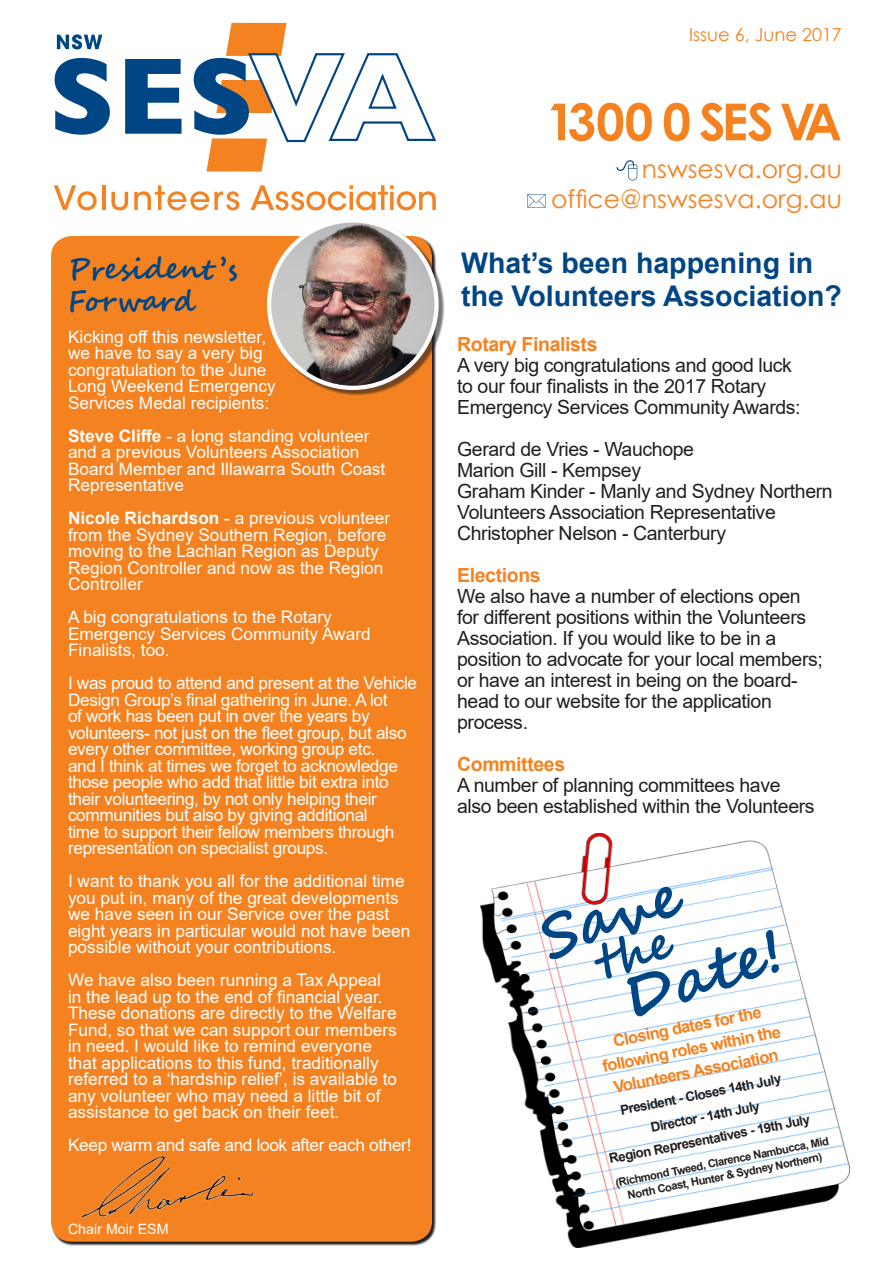
<style>
.page{position:relative;width:893px;height:1263px;background:#fff}
.page>*{position:absolute;margin:0;border:0;box-sizing:border-box;transform-origin:0 0}
.t1{font:700 59.25px "Segoe Script";color:#004684}
.t2{font:700 51px "Century Gothic";letter-spacing:-.05em;color:#f58220}
.t3{font:700 28.5px/32.7px "Arial";color:#004684}
.t4{font:700 28.5px/32.7px "Segoe Script";color:#004684}
.t5{font:25.05px "Century Gothic";color:#f58220}
.t6{font:19.5px/21px "Arial";letter-spacing:-.02em;color:#231f20}
.t7{font:700 19.5px "Arial";letter-spacing:-.02em;color:#f58220}
.t8{font:18px "Century Gothic";color:#f58220}
.t9{font:17.25px/16.5px "Arial";color:#fff}
.t10{font:17.25px/16.5px "Arial";letter-spacing:-.02em;color:#fff}
.t11{font:700 16.5px/22.6px "Arial";color:#f58220;text-align:center}
.t12{font:14.25px "Arial";color:#fff}
.t13{font:700 13.35px "Arial";color:#231f20}
.t14{font:700 11.25px/14.4px "Arial";color:#231f20;text-align:center}
.s1{font-weight:700}
</style>
<div class="page">
<svg style="left:57px;top:34px;width:45px;height:15px"></svg>
<svg style="left:55px;top:58px;width:55px;height:77px"></svg>
<svg style="left:125px;top:59px;width:57px;height:75px"></svg>
<svg style="left:194px;top:23px;width:242px;height:149px"></svg>
<svg style="left:54px;top:185px;width:43px;height:25px"></svg>
<hr style="left:102px;top:185px;width:3px;height:25px;background:#f58220">
<svg style="left:111px;top:192px;width:17px;height:18px"></svg>
<svg style="left:134px;top:185px;width:105px;height:25px"></svg>
<svg style="left:251px;top:185px;width:185px;height:25px"></svg>
<div style="left:51px;top:236px;width:381px;height:1006px;background:#f58220;border-radius:21px"></div>
<div style="left:269px;top:221px;width:176px;height:175px;background:#231f20;opacity:.6"></div>
<img style="left:269px;top:220px;width:167px;height:168px;border-radius:84px">
<div style="left:267px;top:218px;width:172px;height:172px;border:4px solid #fff;border-radius:50%"></div>
<svg style="left:617px;top:160px;width:20px;height:20px"></svg>
<svg style="left:527px;top:194px;width:18px;height:14px"></svg>
<img style="left:64px;top:1156px;width:217px;height:90px">
<img style="left:480px;top:833px;width:369px;height:414px">
<svg style="left:589px;top:927px;width:87px;height:54px"></svg>
<p class="t4" style="left:68px;top:253px;width:171px">President ’s<br>Forward</p>
<p class="t9" style="left:68px;top:328px;width:209px">Kicking off this newsletter, we have to say a very big congratulation to the June<br>Long Weekend Emergency<br>Services Medal recipients:</p>
<p class="t9" style="left:68px;top:427px;width:319px"><span class="s1">Steve Cliffe</span> - a long standing volunteer and a previous Volunteers Association Board Member and Illawarra South Coast Representative</p>
<p class="t9" style="left:68px;top:510px;width:324px"><span class="s1">Nicole Richardson</span> - a previous volunteer from the Sydney Southern Region, before moving to the Lachlan Region as Deputy Region Controller and now as the Region Controller</p>
<p class="t9" style="left:68px;top:609px;width:304px">A big congratulations to the Rotary<br>Emergency Services Community Award<br>Finalists, too.</p>
<p class="t10" style="left:68px;top:675px;width:351px">I was proud to attend and present at the Vehicle Design Group’s final gathering in June. A lot<br>of work has been put in over the years by volunteers- not just on the fleet group, but also every other committee, working group etc.<br>and I think at times we forget to acknowledge those people who add that little bit extra into their volunteering, by not only helping their communities but also by giving additional<br>time to support their fellow members through representation on specialist groups.</p>
<p class="t9" style="left:68px;top:873px;width:344px">I want to thank you all for the additional time you put in, many of the great developments we have seen in our Service over the past eight years in particular would not have been possible without your contributions.</p>
<p class="t9" style="left:68px;top:972px;width:331px">We have also been running a Tax Appeal in the lead up to the end of financial year.<br>These donations are directly to the Welfare Fund, so that we can support our members in need. I would like to remind everyone that applications to this fund, traditionally referred to a ‘hardship relief’, is available to any volunteer who may need a little bit of assistance to get back on their feet.</p>
<p class="t10" style="left:68px;top:1137px;width:345px">Keep warm and safe and look after each other!</p>
<p class="t12" style="left:68px;top:1219px;width:102px">Chair Moir ESM</p>
<p class="t8" style="left:689px;top:22px;width:154px">Issue 6, June 2017</p>
<p class="t2" style="left:546px;top:83px;width:297px">1300 0 SES VA</p>
<p class="t5" style="left:642px;top:151px;width:201px">nswsesva.org.au</p>
<p class="t5" style="left:551px;top:182px;width:292px">office@nswsesva.org.au</p>
<p class="t3" style="left:461px;top:247px;width:382px">What’s been happening in the Volunteers Association?</p>
<p class="t7" style="left:457px;top:331px;width:142px">Rotary Finalists</p>
<p class="t6" style="left:457px;top:355px;width:345px">A very big congratulations and good luck to our four finalists in the 2017 Rotary<br>Emergency Services Community Awards:</p>
<p class="t6" style="left:457px;top:439px;width:238px">Gerard de Vries - Wauchope</p>
<p class="t6" style="left:457px;top:460px;width:185px">Marion Gill - Kempsey</p>
<p class="t6" style="left:457px;top:481px;width:377px">Graham Kinder - Manly and Sydney Northern<br>Volunteers Association Representative</p>
<p class="t6" style="left:457px;top:523px;width:270px">Christopher Nelson - Canterbury</p>
<p class="t7" style="left:457px;top:562px;width:85px">Elections</p>
<p class="t6" style="left:457px;top:586px;width:367px">We also have a number of elections open for different positions within the Volunteers Association. If you would like to be in a position to advocate for your local members; or have an interest in being on the board&shy;head to our website for the application process.</p>
<p class="t7" style="left:457px;top:751px;width:110px">Committees</p>
<p class="t6" style="left:457px;top:775px;width:359px">A number of planning committees have also been established within the Volunteers</p>
<p class="t1" style="left:528px;top:893px;width:145px;rotate:-18deg">Save</p>
<p class="t1" style="left:609px;top:955px;width:167px;rotate:-18deg">Date!</p>
<p class="t11" style="left:596px;top:1033px;width:183px;rotate:-11deg">Closing dates for the following roles within the<br>Volunteers Association</p>
<p class="t13" style="left:619px;top:1101px;width:165px;rotate:-11deg">President - Closes 14th July</p>
<p class="t13" style="left:649px;top:1118px;width:112px;rotate:-11deg">Director - 14th July</p>
<p class="t13" style="left:607px;top:1149px;width:206px;rotate:-11deg">Region Representatives - 19th July</p>
<p class="t14" style="left:614px;top:1175px;width:219px;rotate:-11deg">(Richmond Tweed, Clarence Nambucca, Mid<br>North Coast, Hunter &amp; Sydney Northern)</p>
</div>
